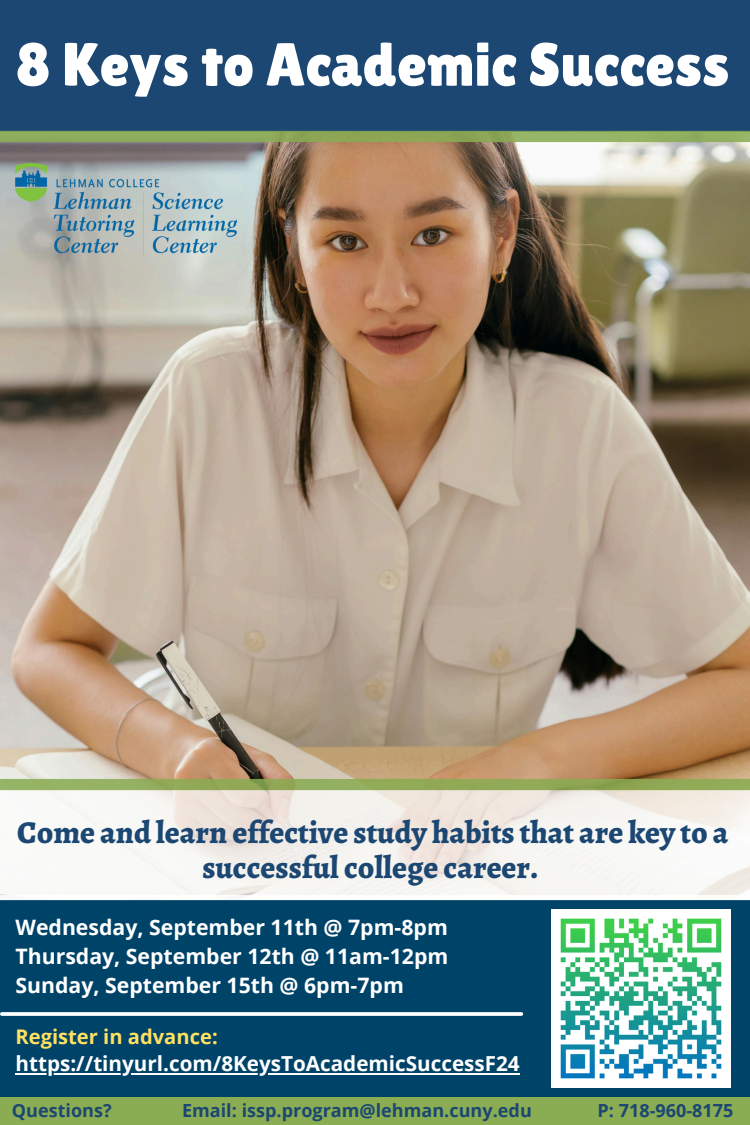
<style>
.page{position:relative;width:750px;height:1125px;background:#fff}
.page>*{position:absolute;margin:0;border:0;box-sizing:border-box;transform-origin:0 0}
.t1{font:60.8px "Lilita One";color:#fff}
.t2{font:800 31.8px/35.2px "Alegreya";color:#1b4772;text-align:center}
.t3{font:700 21.3px/29.2px "Open Sans";color:#fff;text-align:justify}
.t4{font:700 20.7px "Open Sans";color:#fff}
.t5{font:700 20.2px "Open Sans";color:#ffe15f}
.t6{font:700 18.1px "Open Sans";color:#1b4772}
</style>
<div class="page">
<img style="left:0;top:142px;width:750px;height:983px">
<svg style="left:0;top:790px;width:750px;height:105px;fill:#f6f5f2"></svg>
<div style="left:1px;top:1096px;width:749px;height:29px;background:#8aac53"></div>
<div style="left:0;top:900px;width:750px;height:197px;background:#004369"></div>
<svg style="left:2px;top:1012px;width:519px;height:4px;background:#eff3f5"></svg>
<div style="left:0;top:0;width:750px;height:132px;background:#1b4772"></div>
<img style="left:552px;top:909px;width:178px;height:179px">
<img style="left:15px;top:163px;width:222px;height:93px">
<hr style="left:15px;top:1073px;width:505px;height:1px;background:#fff">
<div style="left:0;top:895px;width:750px;height:5px;background:#fff"></div>
<div style="left:0;top:131px;width:750px;height:11px;background:#90ac5d"></div>
<svg style="left:0;top:779px;width:750px;height:11px;background:#91aa59"></svg>
<p class="t1" style="left:16px;top:30px;width:715px">8 Keys to Academic Success</p>
<h2 class="t2" style="left:17px;top:814px;width:713px">Come and learn effective study habits that are key to a successful college career.</h2>
<h1 class="t3" style="left:15px;top:912px;width:434px">Wednesday, September 11th @ 7pm-8pm Thursday, September 12th @ 11am-12pm Sunday, September 15th @ 6pm-7pm</h1>
<h3 class="t5" style="left:15px;top:1023px;width:204px">Register in advance:</h3>
<p class="t4" style="left:15px;top:1049px;width:506px">https://tinyurl.com/8KeysToAcademicSuccessF24</p>
<h3 class="t6" style="left:12px;top:1097px;width:101px">Questions?</h3>
<h3 class="t6" style="left:182px;top:1097px;width:351px">Email: issp.program@lehman.cuny.edu</h3>
<h3 class="t6" style="left:598px;top:1097px;width:137px">P: 718-960-8175</h3>
</div>
